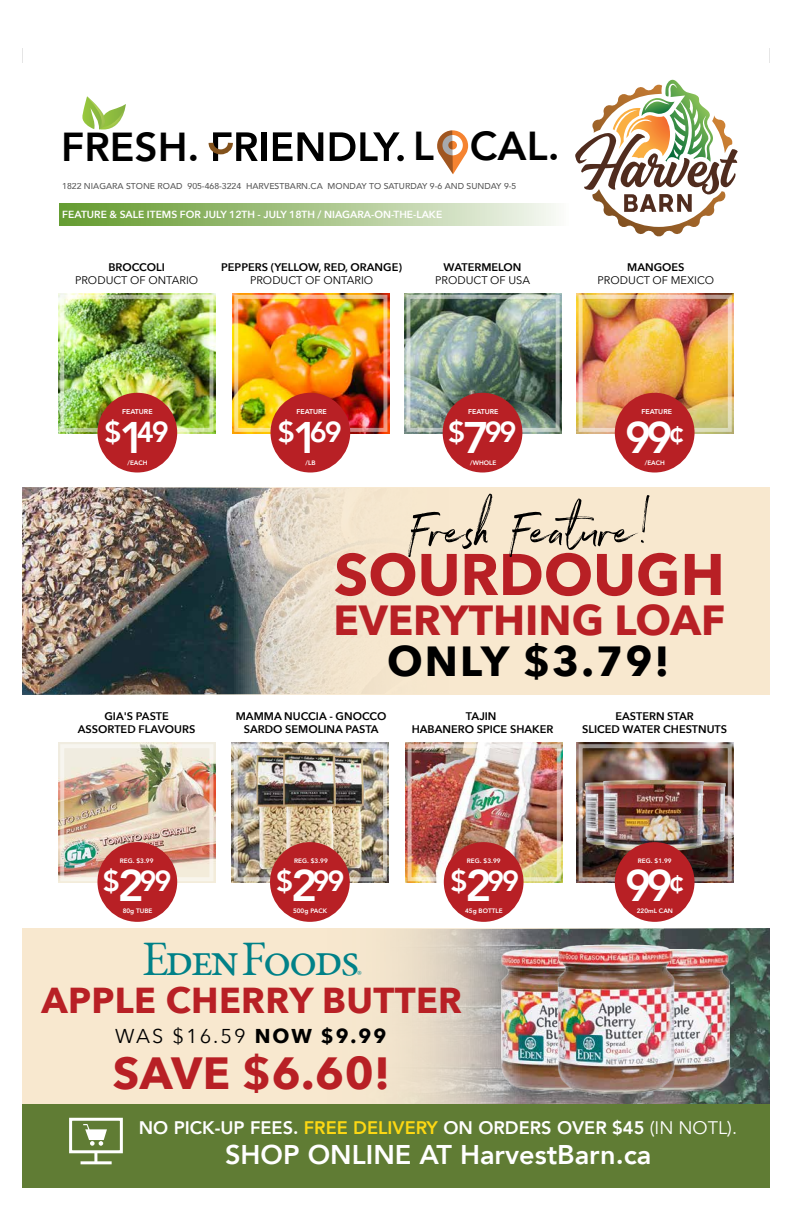
<style>
.page{position:relative;width:792px;height:1224px;background:#fff}
.page>*{position:absolute;margin:0;border:0;box-sizing:border-box;transform-origin:0 0}
.t1{font:60px "Northwell Alt";color:#000}
.t2{font:700 58px "Avenir Next";color:#b82025}
.t3{font:48px "EB Garamond";letter-spacing:-.075em;color:#008188}
.t4{font:700 45px "Avenir Next";letter-spacing:.01em;color:#b82025}
.t5{font:800 44.2px "Avenir";color:#fff}
.t6{font:700 42px "Avenir Next";color:#b82025}
.t7{font:700 42px "Avenir Next";letter-spacing:.05em;color:#000}
.t8{font:800 40.4px "Avenir";color:#000}
.t9{font:700 36px "Avenir Next";letter-spacing:.01em;color:#b82025}
.t10{font:800 28.9px "Avenir";letter-spacing:-.075em;color:#fff}
.t11{font:800 27.1px "Avenir";color:#fff}
.t12{font:20px "Avenir Next";letter-spacing:.1em;color:#000}
.t13{font:800 18.2px "Avenir";color:#fff}
.t14{font:600 11px/13.2px "Avenir Next";color:#000;text-align:center}
.t15{font:11px "Avenir Next";color:#000}
.t16{font:600 10.3px "Avenir Next";color:#fff}
.t17{font:500 8.7px "Avenir";color:#000}
.t18{font:8px "EB Garamond";color:#008188}
.t19{font:800 7px "Avenir";color:#fff}
.t20{font:800 6.4px "Avenir";color:#fff}
.s1{font-size:44.2px}
.s2{font-weight:700}
.s3{color:#fdd813}
.s4{font-weight:400}
</style>
<div class="page">
<img style="left:231px;top:743px;width:18px;height:139px">
<img style="left:371px;top:744px;width:18px;height:138px">
<div style="left:234px;top:744px;width:153px;height:137px;border:4px solid #fff"></div>
<img style="left:249px;top:742px;width:122px;height:141px">
<div style="left:270px;top:842px;width:80px;height:80px;background:#b82025;border-radius:50%"></div>
<img style="left:406px;top:743px;width:157px;height:140px">
<div style="left:408px;top:744px;width:153px;height:137px;border:4px solid #fff"></div>
<div style="left:444px;top:842px;width:80px;height:80px;background:#b82025;border-radius:50%"></div>
<svg style="left:22px;top:928px;width:748px;height:176px;background:#5f7267"></svg>
<img style="left:700px;top:939px;width:55px;height:161px">
<img style="left:524px;top:939px;width:5px;height:161px">
<img style="left:529px;top:933px;width:171px;height:171px">
<svg style="left:22px;top:929px;width:502px;height:175px;background:#eddec8"></svg>
<img style="left:577px;top:743px;width:157px;height:140px">
<img style="left:585px;top:782px;width:19px;height:63px">
<img style="left:704px;top:782px;width:21px;height:63px">
<img style="left:604px;top:781px;width:100px;height:70px">
<div style="left:615px;top:842px;width:80px;height:80px;background:#b82025;border-radius:50%"></div>
<img style="left:58px;top:743px;width:157px;height:140px">
<div style="left:60px;top:744px;width:153px;height:137px;border:4px solid #fff"></div>
<div style="left:97px;top:842px;width:80px;height:80px;background:#b82025;border-radius:50%"></div>
<img style="left:405px;top:293px;width:156px;height:141px">
<div style="left:406px;top:295px;width:154px;height:137px;border:4px solid #fff"></div>
<div style="left:443px;top:393px;width:79px;height:80px;background:#b82025;border-radius:50%"></div>
<svg style="left:59px;top:203px;width:497px;height:23px;background:#a9c68a"></svg>
<svg style="left:575px;top:80px;width:163px;height:157px"></svg>
<div style="left:262px;top:132px;width:5px;height:29px;background:#000"></div>
<svg style="left:273px;top:132px;width:50px;height:29px"></svg>
<svg style="left:330px;top:132px;width:74px;height:29px"></svg>
<svg style="left:208px;top:132px;width:50px;height:29px"></svg>
<svg style="left:82px;top:96px;width:44px;height:34px"></svg>
<svg style="left:437px;top:130px;width:31px;height:44px"></svg>
<img style="left:232px;top:293px;width:157px;height:141px">
<div style="left:271px;top:393px;width:79px;height:80px;background:#b82025;border-radius:50%"></div>
<img style="left:577px;top:293px;width:157px;height:141px">
<div style="left:615px;top:393px;width:80px;height:80px;background:#b82025;border-radius:50%"></div>
<div style="left:22px;top:1104px;width:748px;height:84px;background:#607c34"></div>
<div style="left:69px;top:1118px;width:54px;height:35px;border:3px solid #fff"></div>
<hr style="left:81px;top:1161px;width:31px;height:3px;background:#fff">
<svg style="left:94px;top:1152px;width:3px;height:10px"></svg>
<svg style="left:83px;top:1124px;width:24px;height:22px"></svg>
<img style="left:58px;top:293px;width:157px;height:141px">
<div style="left:60px;top:295px;width:153px;height:137px;border:4px solid #fff"></div>
<div style="left:97px;top:393px;width:80px;height:80px;background:#b82025;border-radius:50%"></div>
<img style="left:22px;top:487px;width:748px;height:208px">
<svg style="left:231px;top:487px;width:539px;height:207px;background:#ecdfc8"></svg>
<svg style="left:22px;top:48px;width:1px;height:15px"></svg>
<h3 class="t8" style="left:61px;top:116px;width:140px">FRESH.</h3>
<h3 class="t8" style="left:413px;top:115px;width:148px">L CAL.</h3>
<p class="t17" style="left:62px;top:179px;width:456px">1822 NIAGARA STONE ROAD 905-468-3224 HARVESTBARN.CA MONDAY TO SATURDAY 9-6 AND SUNDAY 9-5</p>
<p class="t16" style="left:62px;top:206px;width:382px">FEATURE &amp; SALE ITEMS FOR JULY 12TH - JULY 18TH / NIAGARA-ON-THE-LAKE</p>
<p class="t14" style="left:108px;top:260px;width:58px">BROCCOLI</p>
<p class="t15" style="left:75px;top:271px;width:125px">PRODUCT OF ONTARIO</p>
<p class="t14" style="left:221px;top:260px;width:182px">PEPPERS (YELLOW, RED, ORANGE)</p>
<p class="t15" style="left:250px;top:271px;width:125px">PRODUCT OF ONTARIO</p>
<p class="t14" style="left:444px;top:260px;width:79px">WATERMELON</p>
<p class="t15" style="left:435px;top:271px;width:97px">PRODUCT OF USA</p>
<p class="t14" style="left:627px;top:260px;width:59px">MANGOES</p>
<p class="t15" style="left:598px;top:271px;width:118px">PRODUCT OF MEXICO</p>
<p class="t19" style="left:122px;top:407px;width:32px">FEATURE</p>
<p class="t19" style="left:296px;top:407px;width:32px">FEATURE</p>
<p class="t19" style="left:642px;top:407px;width:32px">FEATURE</p>
<p class="t19" style="left:468px;top:407px;width:32px">FEATURE</p>
<h3 class="t10" style="left:104px;top:410px;width:66px">$<span class="s1">1</span>49</h3>
<h3 class="t10" style="left:448px;top:410px;width:43px">$<span class="s1">7</span></h3>
<h3 class="t10" style="left:278px;top:410px;width:66px">$<span class="s1">1</span>69</h3>
<h3 class="t10" style="left:485px;top:410px;width:34px">99</h3>
<h3 class="t5" style="left:625px;top:403px;width:62px">9 9 <sup>¢</sup></h3>
<p class="t20" style="left:128px;top:457px;width:22px">/EACH</p>
<p class="t20" style="left:470px;top:457px;width:28px">/WHOLE</p>
<p class="t20" style="left:306px;top:457px;width:11px">/LB</p>
<p class="t20" style="left:645px;top:457px;width:22px">/EACH</p>
<h1 class="t1" style="left:410px;top:487px;width:242px">Fresh Feature!</h1>
<h2 class="t2" style="left:334px;top:524px;width:392px">SOURDOUGH</h2>
<h3 class="t6" style="left:334px;top:584px;width:393px">EVERYTHING LOAF</h3>
<p class="t14" style="left:78px;top:709px;width:119px">GIA'S PASTE<br>ASSORTED FLAVOURS</p>
<h3 class="t7" style="left:387px;top:624px;width:284px">ONLY $3.79!</h3>
<p class="t14" style="left:236px;top:709px;width:152px">MAMMA NUCCIA - GNOCCO<br>SARDO SEMOLINA PASTA</p>
<p class="t14" style="left:412px;top:709px;width:143px">TAJIN<br>HABANERO SPICE SHAKER</p>
<p class="t14" style="left:582px;top:709px;width:146px">EASTERN STAR<br>SLICED WATER CHESTNUTS</p>
<p class="t20" style="left:120px;top:856px;width:35px">REG. $3.99</p>
<h3 class="t10" style="left:103px;top:858px;width:70px">$<span class="s1">2</span> 99</h3>
<p class="t20" style="left:123px;top:906px;width:31px">80g TUBE</p>
<p class="t20" style="left:294px;top:856px;width:35px">REG. $3.99</p>
<h3 class="t10" style="left:276px;top:858px;width:70px">$<span class="s1">2</span> 99</h3>
<p class="t20" style="left:293px;top:906px;width:36px">500g PACK</p>
<p class="t20" style="left:467px;top:856px;width:35px">REG. $3.99</p>
<h3 class="t10" style="left:451px;top:858px;width:70px">$<span class="s1">2</span> 99</h3>
<p class="t20" style="left:465px;top:906px;width:39px">45g BOTTLE</p>
<p class="t20" style="left:638px;top:856px;width:35px">REG. $1.99</p>
<h3 class="t5" style="left:625px;top:851px;width:62px">9 9 <sup>¢</sup></h3>
<p class="t20" style="left:637px;top:906px;width:38px">220mL CAN</p>
<h3 class="t3" style="left:142px;top:928px;width:221px">Eden Foods</h3>
<p class="t18" style="left:357px;top:967px;width:6px">®</p>
<h3 class="t9" style="left:41px;top:969px;width:422px">APPLE CHERRY BUTTER</h3>
<h3 class="t12" style="left:115px;top:1019px;width:273px">WAS $16.59 <span class="s2">NOW $9.99</span></h3>
<h3 class="t4" style="left:113px;top:1034px;width:279px">SAVE $6.60!</h3>
<h3 class="t13" style="left:139px;top:1114px;width:600px">NO PICK-UP FEES. <span class="s3">FREE DELIVERY</span> ON ORDERS OVER $45 <span class="s4">(IN NOTL).</span></h3>
<h3 class="t11" style="left:225px;top:1133px;width:428px">SHOP ONLINE AT HarvestBarn.ca</h3>
</div>
